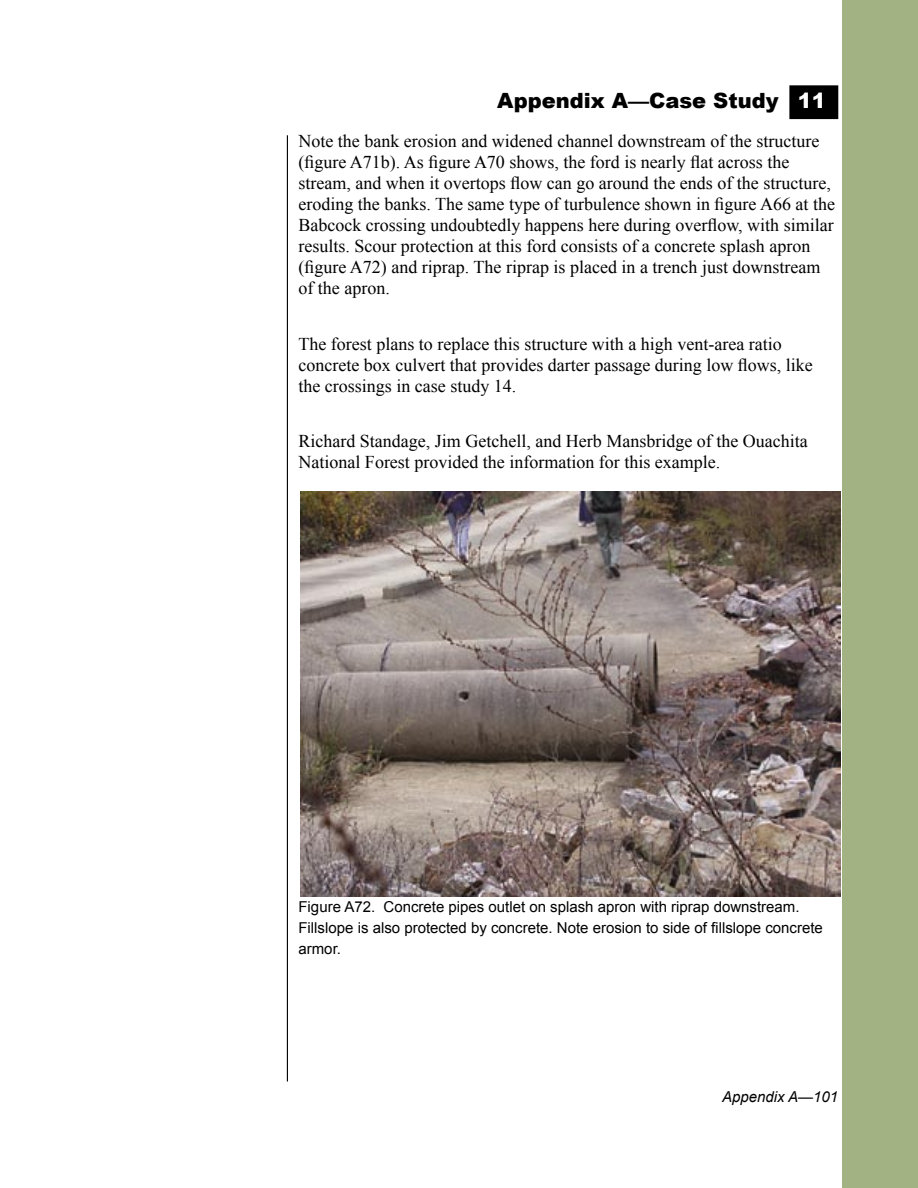
<style>
.page{position:relative;width:918px;height:1188px;background:#fff}
.page>*{position:absolute;margin:0;border:0;box-sizing:border-box;transform-origin:0 0}
.t1{font:900 21px "Arial";color:#000}
.t2{font:900 21px "Arial";color:#fff}
.indent{font:18px/21px "Times New Roman";color:#000}
.indent-2{font:15px/21px "Arial";color:#000}
.t3{font:italic 15px "Arial";color:#000}
</style>
<div class="page">
<hr style="left:287px;top:135px;width:1px;height:947px;background:#000">
<div style="left:790px;top:86px;width:48px;height:32px;background:#000"></div>
<div style="left:789px;top:85px;width:49px;height:34px;border:2px solid #000"></div>
<div style="left:843px;top:0;width:75px;height:1188px;background:#a3b282"></div>
<img style="left:300px;top:491px;width:540px;height:405px">
<p class="t2" style="left:798px;top:89px;width:30px">11</p>
<p class="t1" style="left:497px;top:89px;width:283px">Appendix A—Case Study</p>
<p class="indent" style="left:298px;top:131px;width:538px">Note the bank erosion and widened channel downstream of the structure (figure A71b). As figure A70 shows, the ford is nearly flat across the stream, and when it overtops flow can go around the ends of the structure, eroding the banks. The same type of turbulence shown in figure A66 at the Babcock crossing undoubtedly happens here during overflow, with similar results. Scour protection at this ford consists of a concrete splash apron (figure A72) and riprap. The riprap is placed in a trench just downstream of the apron.</p>
<p class="indent" style="left:298px;top:333px;width:516px">The forest plans to replace this structure with a high vent-area ratio concrete box culvert that provides darter passage during low flows, like the crossings in case study 14.</p>
<p class="indent" style="left:298px;top:431px;width:511px">Richard Standage, Jim Getchell, and Herb Mansbridge of the Ouachita<br>National Forest provided the information for this example.</p>
<p class="indent-2" style="left:298px;top:897px;width:526px">Figure A72. Concrete pipes outlet on splash apron with riprap downstream.<br>Fillslope is also protected by concrete. Note erosion to side of fillslope concrete armor.</p>
<p class="t3" style="left:722px;top:1088px;width:118px">Appendix A—101</p>
</div>
